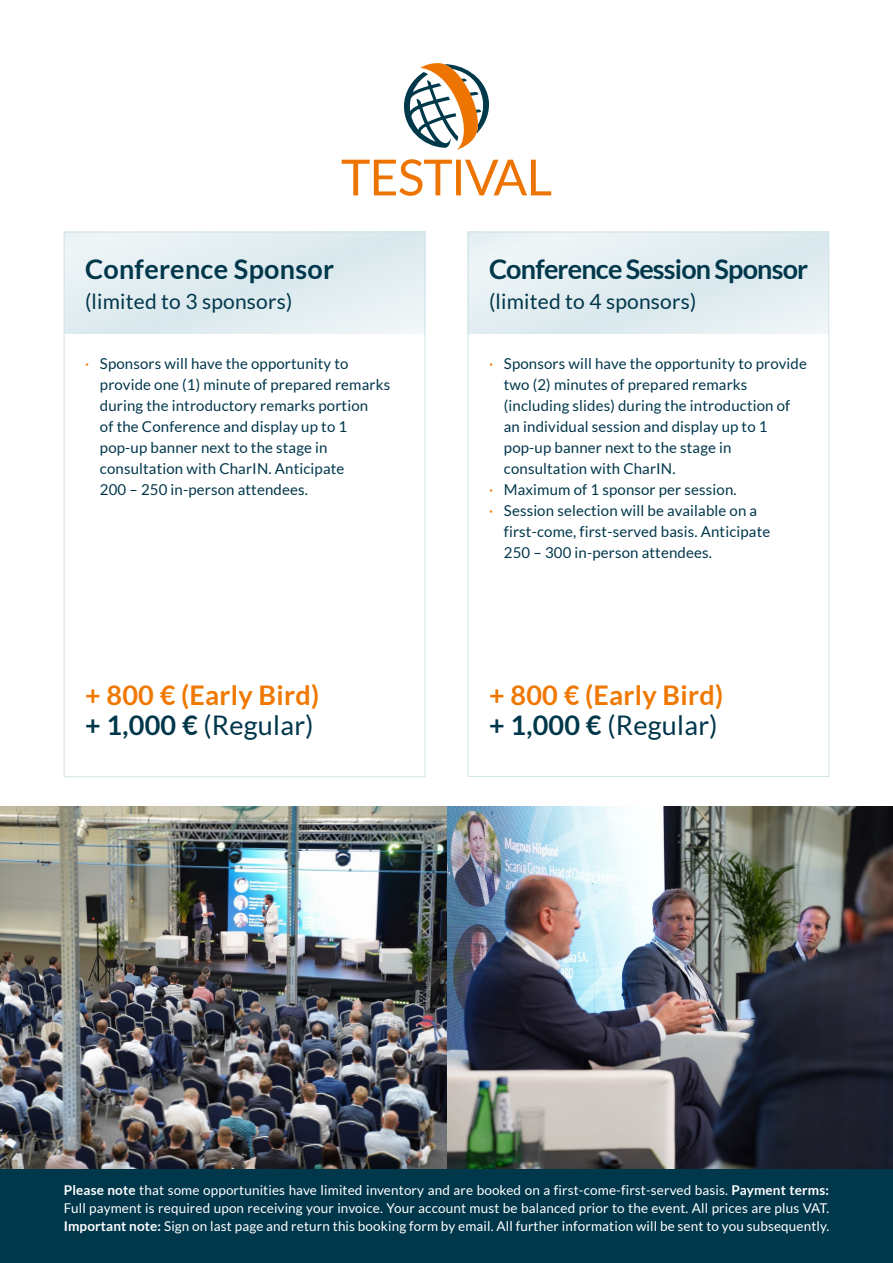
<style>
.page{position:relative;width:893px;height:1263px;background:#fff}
.page>*{position:absolute;margin:0;border:0;box-sizing:border-box;transform-origin:0 0}
.t1{font:700 27px/30px "Lato";letter-spacing:.01em;color:#f07800}
.t2{font:700 27px "Lato";letter-spacing:-.03em;color:#00374b}
.t3{font:700 27px "Lato";letter-spacing:.01em;color:#00374b}
.t4{font:21px "Lato";letter-spacing:.01em;color:#00374b}
.t5{font:15px/21px "Lato";letter-spacing:.01em;color:#00374b}
.t6{font:13.5px/18px "Lato";letter-spacing:.01em;color:#fff;text-align:justify}
.s1{color:#f07800}
.s2{color:#00374b}
.s3{font-weight:400;color:#00374b}
.s4{font-weight:700}
</style>
<div class="page">
<div style="left:64px;top:232px;width:361px;height:545px;background:#fff;border:1px solid #d2e4ea"></div>
<div style="left:64px;top:232px;width:361px;height:102px;background:#e1edf1"></div>
<div style="left:468px;top:232px;width:361px;height:545px;background:#fff;border:1px solid #d2e4ea"></div>
<div style="left:468px;top:232px;width:361px;height:102px;background:#e2edf1"></div>
<img style="left:0;top:806px;width:893px;height:363px">
<div style="left:0;top:1169px;width:893px;height:94px;background:#00374b"></div>
<svg style="left:404px;top:63px;width:85px;height:87px"></svg>
<svg style="left:342px;top:159px;width:209px;height:37px"></svg>
<h1 class="t3" style="left:85px;top:253px;width:251px">Conference Sponsor</h1>
<h2 class="t4" style="left:85px;top:289px;width:209px">(limited to 3 sponsors)</h2>
<p class="t5" style="left:100px;top:353px;width:292px;text-indent:-15px"><span class="s1">·</span> Sponsors will have the opportunity to provide one (1) minute of prepared remarks during the introductory remarks portion<br>of the Conference and display up to 1 pop-up banner next to the stage in consultation with CharIN. Anticipate<br>200 – 250 in-person attendees.</p>
<h1 class="t1" style="left:85px;top:680px;width:236px">+ 800 € (Early Bird) <span class="s2">+ 1,000 €</span> <span class="s3">(Regular)</span></h1>
<h1 class="t2" style="left:489px;top:253px;width:321px">Conference Session Sponsor</h1>
<h2 class="t4" style="left:489px;top:289px;width:209px">(limited to 4 sponsors)</h2>
<p class="t5" style="left:489px;top:353px;width:319px"><span class="s1">·</span> Sponsors will have the opportunity to provide</p>
<p class="t5" style="left:504px;top:374px;width:245px">two (2) minutes of prepared remarks</p>
<p class="t5" style="left:504px;top:395px;width:288px">(including slides) during the introduction of</p>
<p class="t5" style="left:504px;top:416px;width:265px">an individual session and display up to 1</p>
<p class="t5" style="left:504px;top:437px;width:229px">pop-up banner next to the stage in</p>
<p class="t5" style="left:504px;top:458px;width:173px">consultation with CharIN.</p>
<p class="t5" style="left:489px;top:479px;width:249px"><span class="s1">·</span> Maximum of 1 sponsor per session.</p>
<p class="t5" style="left:489px;top:500px;width:270px"><span class="s1">·</span> Session selection will be available on a</p>
<p class="t5" style="left:504px;top:521px;width:268px">first-come, first-served basis. Anticipate</p>
<p class="t5" style="left:504px;top:542px;width:210px">250 – 300 in-person attendees.</p>
<h1 class="t1" style="left:489px;top:680px;width:236px">+ 800 € (Early Bird) <span class="s2">+ 1,000 €</span> <span class="s3">(Regular)</span></h1>
<p class="t6" style="left:64px;top:1181px;width:767px"><span class="s4">Please note</span> that some opportunities have limited inventory and are booked on a first-come-first-served basis. <span class="s4">Payment terms:<br></span>Full payment is required upon receiving your invoice. Your account must be balanced prior to the event. All prices are plus VAT.<br><span class="s4">Important note:</span> Sign on last page and return this booking form by email. All further information will be sent to you subsequently.</p>
</div>
